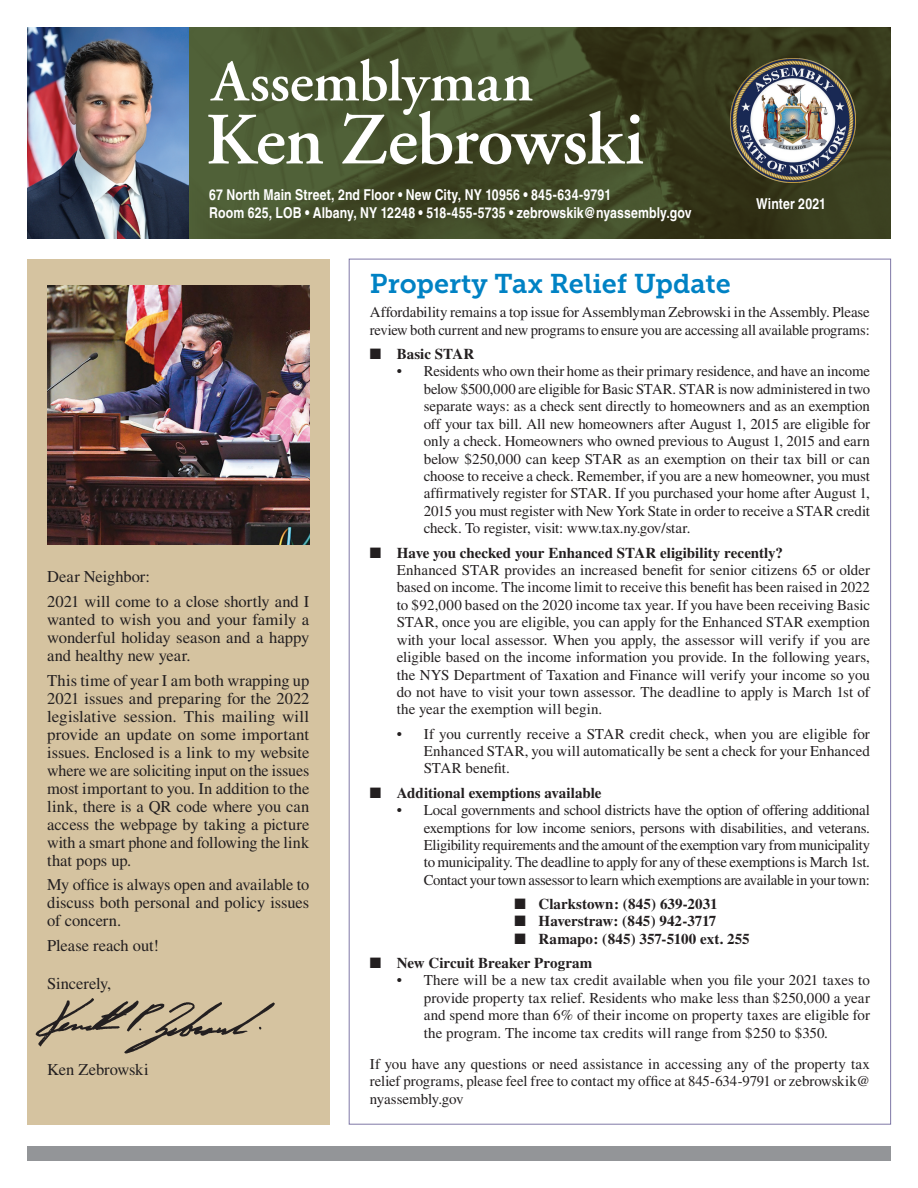
<style>
.page{position:relative;width:918px;height:1188px;background:#fff}
.page>*{position:absolute;margin:0;border:0;box-sizing:border-box;transform-origin:0 0}
.Text{font:600 73.5px "Adobe Garamond";letter-spacing:-.01em;color:#fff}
.Text-2{font:600 58.5px "Adobe Garamond";letter-spacing:-.005em;color:#fff}
.t1{font:27px "Museo Slab 700";color:#0082c4}
.Body_Text{font:16.5px/18px "Times";letter-spacing:-.005em;color:#231f20;text-align:justify}
.Body_Text-2{font:15px/17.4px "Times";letter-spacing:-.005em;color:#231f20;text-align:justify}
.t2{font:700 15px "Times";color:#231f20}
.return{font:700 condensed 15px "Helvetica";letter-spacing:.01em;color:#fff}
</style>
<div class="page">
<img style="left:27px;top:27px;width:162px;height:212px">
<svg style="left:189px;top:27px;width:702px;height:212px;background:#414a27"></svg>
<img style="left:731px;top:58px;width:124px;height:125px">
<div style="left:27px;top:1147px;width:864px;height:14px;background:#939598"></div>
<div style="left:27px;top:259px;width:303px;height:866px;background:#d5c3a0"></div>
<img style="left:36px;top:998px;width:239px;height:56px">
<img style="left:47px;top:285px;width:262px;height:259px">
<p class="Text-2" style="left:212px;top:50px;width:323px">Assemblyman</p>
<p class="Text" style="left:205px;top:100px;width:440px">Ken Zebrowski</p>
<p class="return" style="left:209px;top:186px;width:403px">67 North Main Street, 2nd Floor • New City, NY 10956 • 845-634-9791</p>
<p class="return" style="left:209px;top:204px;width:484px">Room 625, LOB • Albany, NY 12248 • 518-455-5735 • zebrowskik@nyassembly.gov</p>
<p class="return" style="left:756px;top:195px;width:71px">Winter 2021</p>
<p class="Body_Text" style="left:47px;top:568px;width:104px">Dear Neighbor:</p>
<p class="Body_Text" style="left:47px;top:592px;width:264px">2021 will come to a close shortly and I wanted to wish you and your family a wonderful holiday season and a happy and healthy new year.</p>
<p class="Body_Text" style="left:47px;top:671px;width:264px">This time of year I am both wrapping up 2021 issues and preparing for the 2022 legislative session. This mailing will provide an update on some important issues. Enclosed is a link to my website where we are soliciting input on the issues most important to you. In addition to the link, there is a QR code where you can access the webpage by taking a picture with a smart phone and following the link that pops up.</p>
<p class="Body_Text" style="left:47px;top:876px;width:264px">My office is always open and available to discuss both personal and policy issues of concern.</p>
<p class="Body_Text" style="left:47px;top:937px;width:113px">Please reach out!</p>
<p class="Body_Text" style="left:47px;top:975px;width:66px">Sincerely,</p>
<p class="Body_Text" style="left:47px;top:1060px;width:103px">Ken Zebrowski</p>
<p class="t1" style="left:370px;top:269px;width:362px">Property Tax Relief Update</p>
<p class="Body_Text-2" style="left:370px;top:304px;width:502px">Affordability remains a top issue for Assemblyman Zebrowski in the Assembly. Please review both current and new programs to ensure you are accessing all available programs:</p>
<p class="t2" style="left:370px;top:345px;width:106px">■ Basic STAR</p>
<p class="Body_Text-2" style="left:424px;top:363px;width:448px;text-indent:-27px">• Residents who own their home as their primary residence, and have an income below $500,000 are eligible for Basic STAR. STAR is now administered in two separate ways: as a check sent directly to homeowners and as an exemption off your tax bill. All new homeowners after August 1, 2015 are eligible for only a check. Homeowners who owned previous to August 1, 2015 and earn below $250,000 can keep STAR as an exemption on their tax bill or can choose to receive a check. Remember, if you are a new homeowner, you must affirmatively register for STAR. If you purchased your home after August 1, 2015 you must register with New York State in order to receive a STAR credit check. To register, visit: www.tax.ny.gov/star.</p>
<p class="t2" style="left:370px;top:543px;width:415px">■ Have you checked your Enhanced STAR eligibility recently?</p>
<p class="Body_Text-2" style="left:397px;top:561px;width:475px">Enhanced STAR provides an increased benefit for senior citizens 65 or older based on income. The income limit to receive this benefit has been raised in 2022 to $92,000 based on the 2020 income tax year. If you have been receiving Basic STAR, once you are eligible, you can apply for the Enhanced STAR exemption with your local assessor. When you apply, the assessor will verify if you are eligible based on the income information you provide. In the following years, the NYS Department of Taxation and Finance will verify your income so you do not have to visit your town assessor. The deadline to apply is March 1st of the year the exemption will begin.</p>
<p class="Body_Text-2" style="left:424px;top:725px;width:448px;text-indent:-27px">• If you currently receive a STAR credit check, when you are eligible for Enhanced STAR, you will automatically be sent a check for your Enhanced STAR benefit.</p>
<p class="t2" style="left:370px;top:784px;width:233px">■ Additional exemptions available</p>
<p class="Body_Text-2" style="left:424px;top:801px;width:448px;text-indent:-27px">• Local governments and school districts have the option of offering additional exemptions for low income seniors, persons with disabilities, and veterans.<br>Eligibility requirements and the amount of the exemption vary from municipality to municipality. The deadline to apply for any of these exemptions is March 1st.<br>Contact your town assessor to learn which exemptions are available in your town:</p>
<p class="t2" style="left:515px;top:895px;width:204px">■ Clarkstown: (845) 639-2031</p>
<p class="t2" style="left:515px;top:912px;width:203px">■ Haverstraw: (845) 942-3717</p>
<p class="t2" style="left:515px;top:930px;width:237px">■ Ramapo: (845) 357-5100 ext. 255</p>
<p class="t2" style="left:370px;top:954px;width:224px">■ New Circuit Breaker Program</p>
<p class="Body_Text-2" style="left:424px;top:972px;width:448px;text-indent:-27px">• There will be a new tax credit available when you file your 2021 taxes to provide property tax relief. Residents who make less than $250,000 a year and spend more than 6% of their income on property taxes are eligible for the program. The income tax credits will range from $250 to $350.</p>
<p class="Body_Text-2" style="left:370px;top:1055px;width:502px">If you have any questions or need assistance in accessing any of the property tax relief programs, please feel free to contact my office at 845-634-9791 or zebrowskik@ nyassembly.gov</p>
</div>
